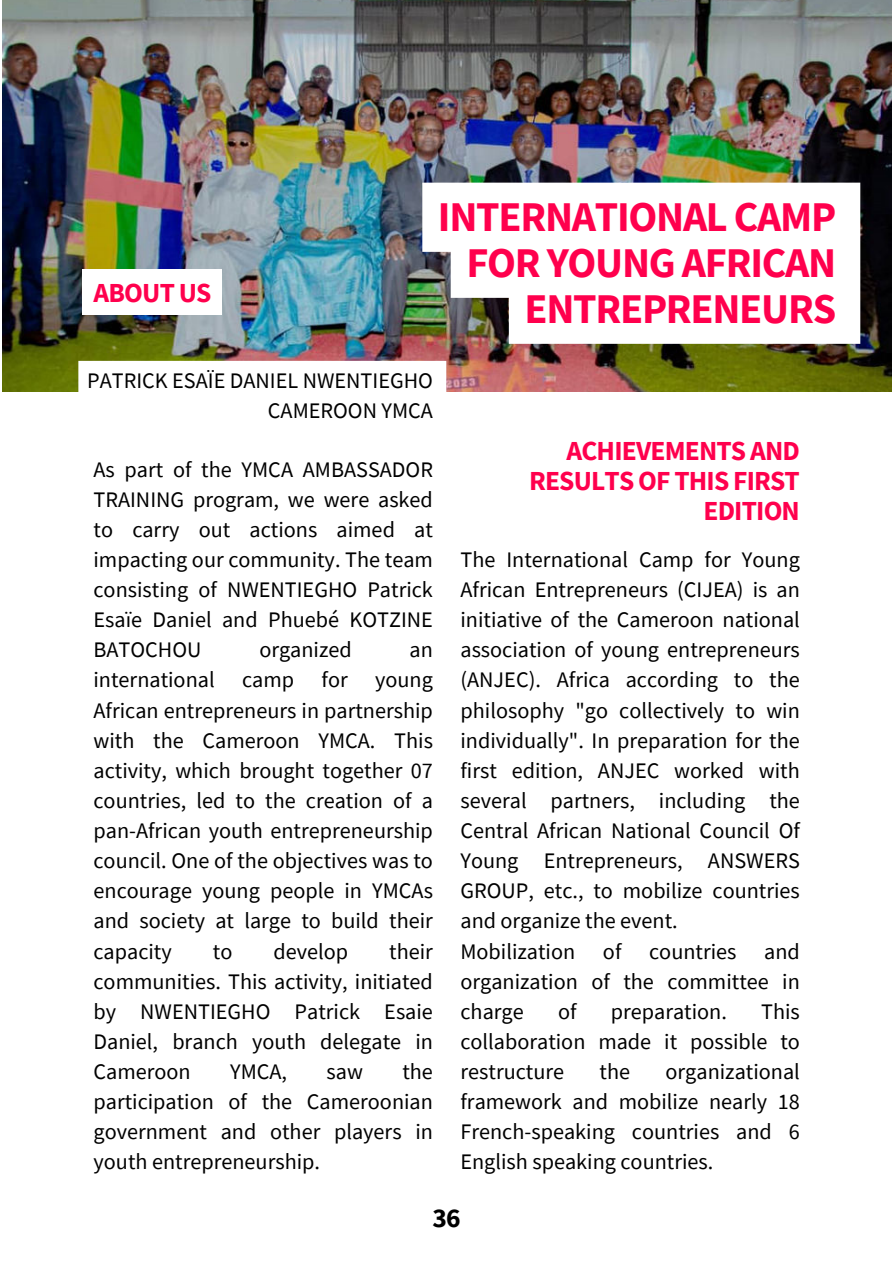
<style>
.page{position:relative;width:893px;height:1264px;background:#fff}
.page>*{position:absolute;margin:0;border:0;box-sizing:border-box;transform-origin:0 0}
.t1{font:700 42.3px/45.9px "Source Sans Pro";letter-spacing:-.03em;color:#ff004d;text-align:right}
.t2{font:700 27.45px/30.2px "Source Sans Pro";letter-spacing:-.03em;color:#ff004d;text-align:right}
.t3{font:700 27.45px "Source Sans Pro";color:#000}
.t4{font:22.2px/30.2px "Source Sans Pro";color:#000;text-align:justify}
</style>
<div class="page">
<img style="left:2px;top:0;width:889px;height:391px">
<svg style="left:78px;top:361px;width:368px;height:31px"></svg>
<svg style="left:422px;top:183px;width:438px;height:161px"></svg>
<div style="left:82px;top:269px;width:140px;height:46px;background:#fff"></div>
<p class="t2" style="left:93px;top:277px;width:119px">ABOUT US</p>
<h1 class="t1" style="left:438px;top:193px;width:400px">INTERNATIONAL CAMP<br>FOR YOUNG AFRICAN<br>ENTREPRENEURS</h1>
<p class="t4" style="left:87px;top:365px;width:347px;text-align:right">PATRICK ESAÏE DANIEL NWENTIEGHO<br>CAMEROON YMCA</p>
<p class="t4" style="left:93px;top:454px;width:341px">As part of the YMCA AMBASSADOR TRAINING program, we were asked to carry out actions aimed at impacting our community. The team consisting of NWENTIEGHO Patrick Esaïe Daniel and Phuebé KOTZINE BATOCHOU</p>
<p class="t4" style="left:259px;top:634px;width:94px">organized</p>
<p class="t4" style="left:93px;top:634px;width:341px;text-indent:316px">an international camp for young African entrepreneurs in partnership with the Cameroon YMCA. This activity, which brought together 07 countries, led to the creation of a pan-African youth entrepreneurship council. One of the objectives was to encourage young people in YMCAs and society at large to build their capacity</p>
<p class="t4" style="left:93px;top:936px;width:341px;text-indent:295px">their communities. This activity, initiated by NWENTIEGHO Patrick Esaie Daniel, branch youth delegate in Cameroon</p>
<p class="t4" style="left:213px;top:936px;width:21px">to</p>
<p class="t4" style="left:273px;top:936px;width:76px">develop</p>
<p class="t4" style="left:93px;top:1056px;width:341px;text-indent:309px">the participation of the Cameroonian government and other players in youth entrepreneurship.</p>
<p class="t4" style="left:230px;top:1056px;width:58px">YMCA,</p>
<p class="t4" style="left:326px;top:1056px;width:38px">saw</p>
<p class="t2" style="left:529px;top:435px;width:272px">ACHIEVEMENTS AND<br>RESULTS OF THIS FIRST<br>EDITION</p>
<p class="t4" style="left:460px;top:544px;width:341px;text-align:left">The International Camp for Young<br>African Entrepreneurs (CIJEA) is an initiative of the Cameroon national association of young entrepreneurs (ANJEC). Africa according to the philosophy "go collectively to win individually". In preparation for the first edition, ANJEC worked with several partners, including the<br>Central African National Council Of<br>Young Entrepreneurs, ANSWERS<br>GROUP, etc., to mobilize countries and organize the event.<br>Mobilization of countries and organization of the committee in charge</p>
<p class="t4" style="left:558px;top:996px;width:20px">of</p>
<p class="t4" style="left:610px;top:996px;width:118px">preparation.</p>
<p class="t4" style="left:460px;top:996px;width:341px;text-indent:301px">This collaboration made it possible to restructure</p>
<p class="t4" style="left:460px;top:1056px;width:341px;text-indent:205px">organizational framework and mobilize nearly 18<br>French-speaking countries and 6<br>English speaking countries.</p>
<p class="t4" style="left:599px;top:1056px;width:32px">the</p>
<p class="t3" style="left:432px;top:1199px;width:30px">36</p>
</div>
